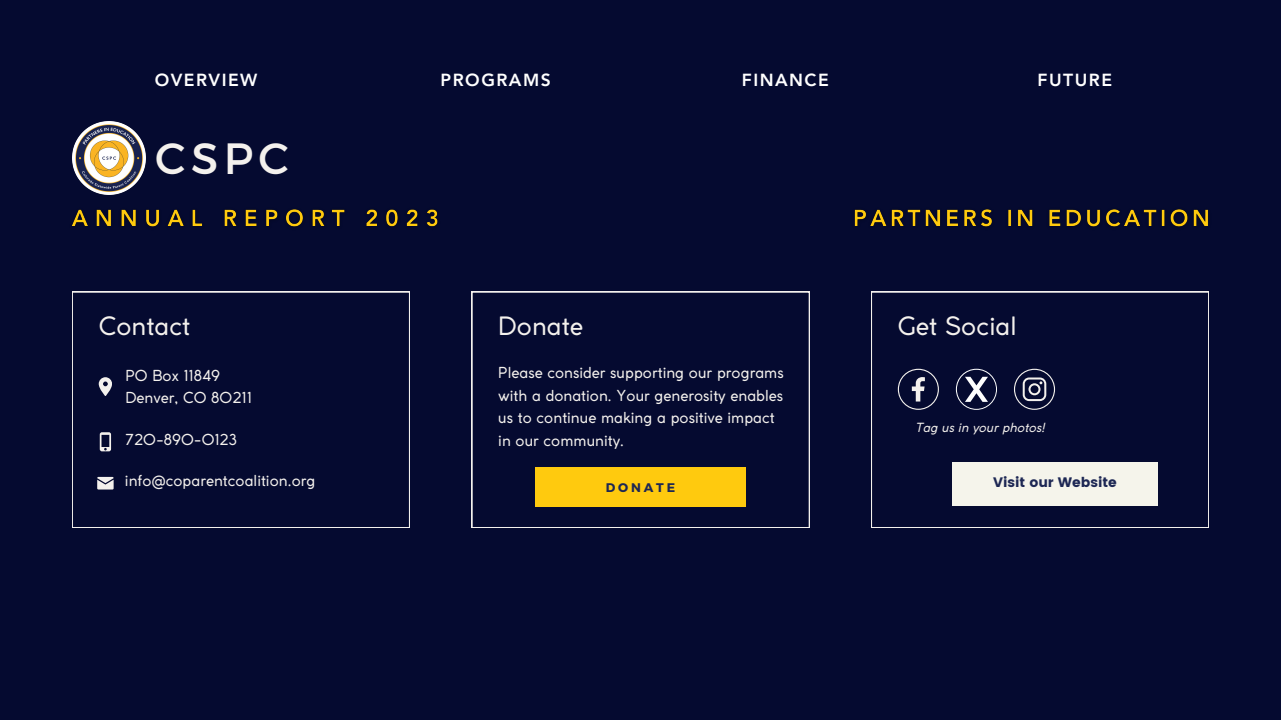
<style>
.page{position:relative;width:1281px;height:720px;background:#050a30}
.page>*{position:absolute;margin:0;border:0;box-sizing:border-box;transform-origin:0 0}
.t1{font:43.75px "Montserrat";color:#f4f1ed}
.t2{font:25px "Coco Gothic";color:#f4f1ed}
.t3{font:800 17.5px "Avenir LT Pro";letter-spacing:.085em;color:#fff}
.t4{font:15px/22.5px "Coco Gothic";color:#f4f1ed}
.t5{font:13.75px "Poppins";color:#1d2754}
.t6{font:italic 12.5px "Coco Gothic";color:#f4f1ed}
.t7{font:700 12.5px "Montserrat";letter-spacing:.225em;color:#1d2754}
</style>
<div class="page">
<svg style="left:72px;top:292px;width:338px;height:236px"></svg>
<svg style="left:100px;top:432px;width:11px;height:19px"></svg>
<svg style="left:99px;top:377px;width:13px;height:19px"></svg>
<svg style="left:97px;top:477px;width:17px;height:12px"></svg>
<img style="left:72px;top:209px;width:366px;height:18px">
<img style="left:854px;top:209px;width:355px;height:18px">
<svg style="left:472px;top:292px;width:337px;height:236px"></svg>
<div style="left:535px;top:467px;width:210px;height:40px;background:#ffca0e"></div>
<img style="left:72px;top:121px;width:73px;height:73px">
<svg style="left:871px;top:292px;width:337px;height:236px"></svg>
<svg style="left:898px;top:369px;width:41px;height:41px"></svg>
<svg style="left:1014px;top:369px;width:41px;height:41px"></svg>
<svg style="left:956px;top:369px;width:41px;height:41px"></svg>
<div style="left:952px;top:462px;width:206px;height:43px;background:#f5f4eb"></div>
<h6 class="t3" style="left:155px;top:73px;width:104px">OVERVIEW</h6>
<h2 class="t3" style="left:441px;top:73px;width:112px">PROGRAMS</h2>
<h6 class="t3" style="left:742px;top:73px;width:88px">FINANCE</h6>
<p class="t3" style="left:1037px;top:73px;width:76px">FUTURE</p>
<p class="t1" style="left:155px;top:130px;width:135px">CSPC</p>
<h4 class="t2" style="left:99px;top:316px;width:93px">Contact</h4>
<h4 class="t4" style="left:125px;top:365px;width:128px">PO Box 11849<br>Denver, CO 80211</h4>
<h4 class="t4" style="left:125px;top:430px;width:113px">720-890-0123</h4>
<h4 class="t4" style="left:125px;top:471px;width:192px">info@coparentcoalition.org</h4>
<h1 class="t2" style="left:498px;top:316px;width:86px">Donate</h1>
<p class="t4" style="left:498px;top:363px;width:287px">Please consider supporting our programs with a donation. Your generosity enables us to continue making a positive impact in our community.</p>
<h2 class="t7" style="left:606px;top:479px;width:71px">DONATE</h2>
<p class="t2" style="left:898px;top:316px;width:120px">Get Social</p>
<h6 class="t6" style="left:915px;top:423px;width:131px">Tag us in your photos!</h6>
<p class="t5" style="left:993px;top:475px;width:125px">Visit our Website</p>
</div>
